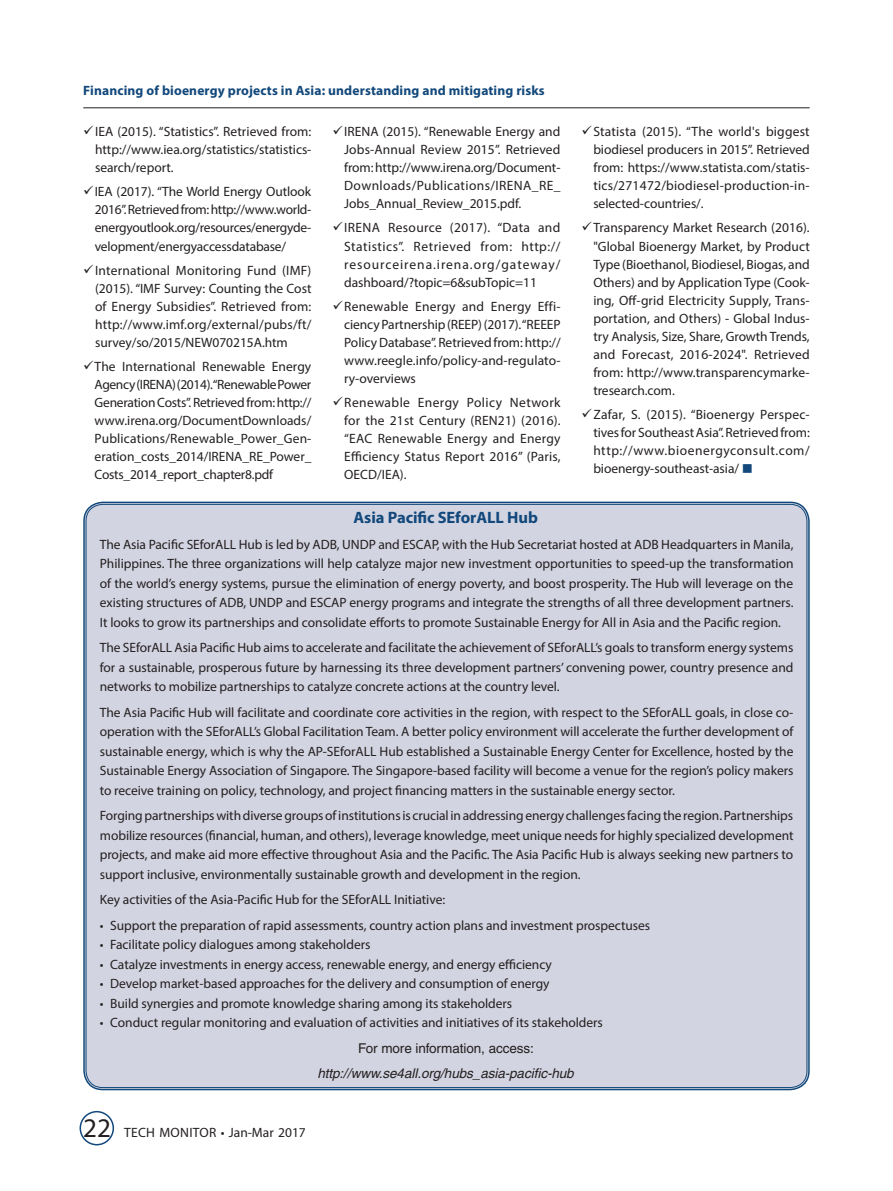
<style>
.page{position:relative;width:893px;height:1191px;background:#fff}
.page>*{position:absolute;margin:0;border:0;box-sizing:border-box;transform-origin:0 0}
.Filler_HD{font:700 16.5px "Myriad Pro";letter-spacing:-.005em;color:#12487b}
.Filler_BT{font:13.5px/19.5px "Myriad Pro";letter-spacing:-.005em;color:#231f20;text-align:justify}
.Ref{font:13.5px/18px "Myriad Pro";color:#231f20;text-align:justify}
.t1{font:700 13.5px "Myriad Pro";letter-spacing:.01em;color:#12487b}
.Filler_BT-2{font:italic 13.5px "Helvetica";letter-spacing:-.005em;color:#231f20}
.Filler_BT-3{font:13.5px "Helvetica";letter-spacing:-.005em;color:#231f20}
.Filler_BT-4{font:13.5px "Myriad Pro";letter-spacing:.015em;color:#231f20}
.s1{color:#12487b}
.s2{font-size:27px}
</style>
<div class="page">
<hr style="left:83px;top:107px;width:726px;height:1px;background:#231f20">
<div style="left:80px;top:1111px;width:34px;height:34px;border:2px solid #12487b;border-radius:50%"></div>
<div style="left:85px;top:503px;width:723px;height:585px;background:#d3d4e1;border-radius:18px"></div>
<p class="t1" style="left:83px;top:81px;width:463px">Financing of bioenergy projects in Asia: understanding and mitigating risks</p>
<p class="Ref" style="left:95px;top:123px;width:218px;text-indent:-12px">✓IEA (2015). “Statistics”. Retrieved from: http://www.iea.org/statistics/statistics&shy;search/report.</p>
<p class="Ref" style="left:95px;top:183px;width:218px;text-indent:-11px">✓IEA (2017). “The World Energy Outlook 2016”. Retrieved from: http://www.world&shy;energyoutlook.org/resources/energyde&shy;velopment/energyaccessdatabase/</p>
<p class="Ref" style="left:95px;top:261px;width:218px;text-indent:-12px">✓International Monitoring Fund (IMF) (2015). “IMF Survey: Counting the Cost of Energy Subsidies”. Retrieved from: http://www.imf.org/external/pubs/ft/ survey/so/2015/NEW070215A.htm</p>
<p class="Ref" style="left:95px;top:357px;width:218px;text-indent:-11px">✓The International Renewable Energy Agency (IRENA) (2014). “Renewable Power Generation Costs”. Retrieved from: http:// www.irena.org/DocumentDownloads/ Publications/Renewable_Power_Gen&shy;eration_costs_2014/IRENA_RE_Power_ Costs_2014_report_chapter8.pdf</p>
<p class="Ref" style="left:344px;top:123px;width:218px;text-indent:-12px">✓IRENA (2015). “Renewable Energy and Jobs-Annual Review 2015”. Retrieved from: http://www.irena.org/Document-Downloads/Publications/IRENA_RE_ Jobs_Annual_Review_2015.pdf.</p>
<p class="Ref" style="left:344px;top:219px;width:218px;text-indent:-12px">✓IRENA Resource (2017). “Data and Statistics”. Retrieved from: http:// resourceirena.irena.org/gateway/ dashboard/?topic=6&amp;subTopic=11</p>
<p class="Ref" style="left:344px;top:297px;width:218px;text-indent:-12px">✓Renewable Energy and Energy Effi&shy;ciency Partnership (REEP) (2017). “REEEP Policy Database”. Retrieved from: http:// www.reegle.info/policy-and-regulato&shy;ry-overviews</p>
<p class="Ref" style="left:344px;top:393px;width:218px;text-indent:-12px">✓Renewable Energy Policy Network for the 21st Century (REN21) (2016). “EAC Renewable Energy and Energy Efficiency Status Report 2016” (Paris, OECD/IEA).</p>
<p class="Filler_HD" style="left:353px;top:507px;width:186px">Asia Pacific SEforALL Hub</p>
<p class="Filler_BT" style="left:100px;top:534px;width:695px">The Asia Pacific SEforALL Hub is led by ADB, UNDP and ESCAP, with the Hub Secretariat hosted at ADB Headquarters in Manila, Philippines. The three organizations will help catalyze major new investment opportunities to speed-up the transformation of the world’s energy systems, pursue the elimination of energy poverty, and boost prosperity. The Hub will leverage on the existing structures of ADB, UNDP and ESCAP energy programs and integrate the strengths of all three development partners.<br>It looks to grow its partnerships and consolidate efforts to promote Sustainable Energy for All in Asia and the Pacific region.</p>
<p class="Filler_BT" style="left:100px;top:637px;width:695px">The SEforALL Asia Pacific Hub aims to accelerate and facilitate the achievement of SEforALL’s goals to transform energy systems for a sustainable, prosperous future by harnessing its three development partners’ convening power, country presence and networks to mobilize partnerships to catalyze concrete actions at the country level.</p>
<p class="Filler_BT" style="left:100px;top:702px;width:695px">The Asia Pacific Hub will facilitate and coordinate core activities in the region, with respect to the SEforALL goals, in close co&shy;operation with the SEforALL’s Global Facilitation Team. A better policy environment will accelerate the further development of sustainable energy, which is why the AP-SEforALL Hub established a Sustainable Energy Center for Excellence, hosted by the Sustainable Energy Association of Singapore. The Singapore-based facility will become a venue for the region’s policy makers to receive training on policy, technology, and project financing matters in the sustainable energy sector.</p>
<p class="Filler_BT" style="left:100px;top:805px;width:695px">Forging partnerships with diverse groups of institutions is crucial in addressing energy challenges facing the region. Partnerships mobilize resources (financial, human, and others), leverage knowledge, meet unique needs for highly specialized development projects, and make aid more effective throughout Asia and the Pacific. The Asia Pacific Hub is always seeking new partners to support inclusive, environmentally sustainable growth and development in the region.</p>
<p class="Filler_BT" style="left:100px;top:889px;width:347px">Key activities of the Asia-Pacific Hub for the SEforALL Initiative:</p>
<p class="Filler_BT" style="left:100px;top:915px;width:552px">• Support the preparation of rapid assessments, country action plans and investment prospectuses</p>
<p class="Filler_BT" style="left:100px;top:934px;width:272px">• Facilitate policy dialogues among stakeholders</p>
<p class="Filler_BT" style="left:100px;top:954px;width:453px">• Catalyze investments in energy access, renewable energy, and energy efficiency</p>
<p class="Filler_BT" style="left:100px;top:973px;width:451px">• Develop market-based approaches for the delivery and consumption of energy</p>
<p class="Filler_BT" style="left:100px;top:993px;width:414px">• Build synergies and promote knowledge sharing among its stakeholders</p>
<p class="Filler_BT" style="left:100px;top:1012px;width:504px">• Conduct regular monitoring and evaluation of activities and initiatives of its stakeholders</p>
<p class="Filler_BT-3" style="left:358px;top:1040px;width:177px">For more information, access:</p>
<p class="Filler_BT-2" style="left:317px;top:1065px;width:258px">http://www.se4all.org/hubs_asia-pacific-hub</p>
<p class="Ref" style="left:593px;top:123px;width:218px;text-indent:-12px">✓Statista (2015). “The world's biggest biodiesel producers in 2015”. Retrieved from: https://www.statista.com/statis&shy;tics/271472/biodiesel-production-in&shy;selected-countries/.</p>
<p class="Ref" style="left:593px;top:219px;width:218px;text-indent:-12px">✓Transparency Market Research (2016). "Global Bioenergy Market, by Product Type (Bioethanol, Biodiesel, Biogas, and Others) and by Application Type (Cook&shy;ing, Off-grid Electricity Supply, Trans&shy;portation, and Others) - Global Indus&shy;try Analysis, Size, Share, Growth Trends, and Forecast, 2016-2024". Retrieved from: http://www.transparencymarke&shy;tresearch.com.</p>
<p class="Ref" style="left:593px;top:405px;width:218px;text-indent:-12px">✓Zafar, S. (2015). “Bioenergy Perspec&shy;tives for Southeast Asia”. Retrieved from: http://www.bioenergyconsult.com/ bioenergy-southeast-asia/ <span class="s1">■</span></p>
<p class="Filler_BT-4" style="left:83px;top:1124px;width:224px"><span class="s2">22</span> TECH MONITOR • Jan-Mar 2017</p>
</div>
